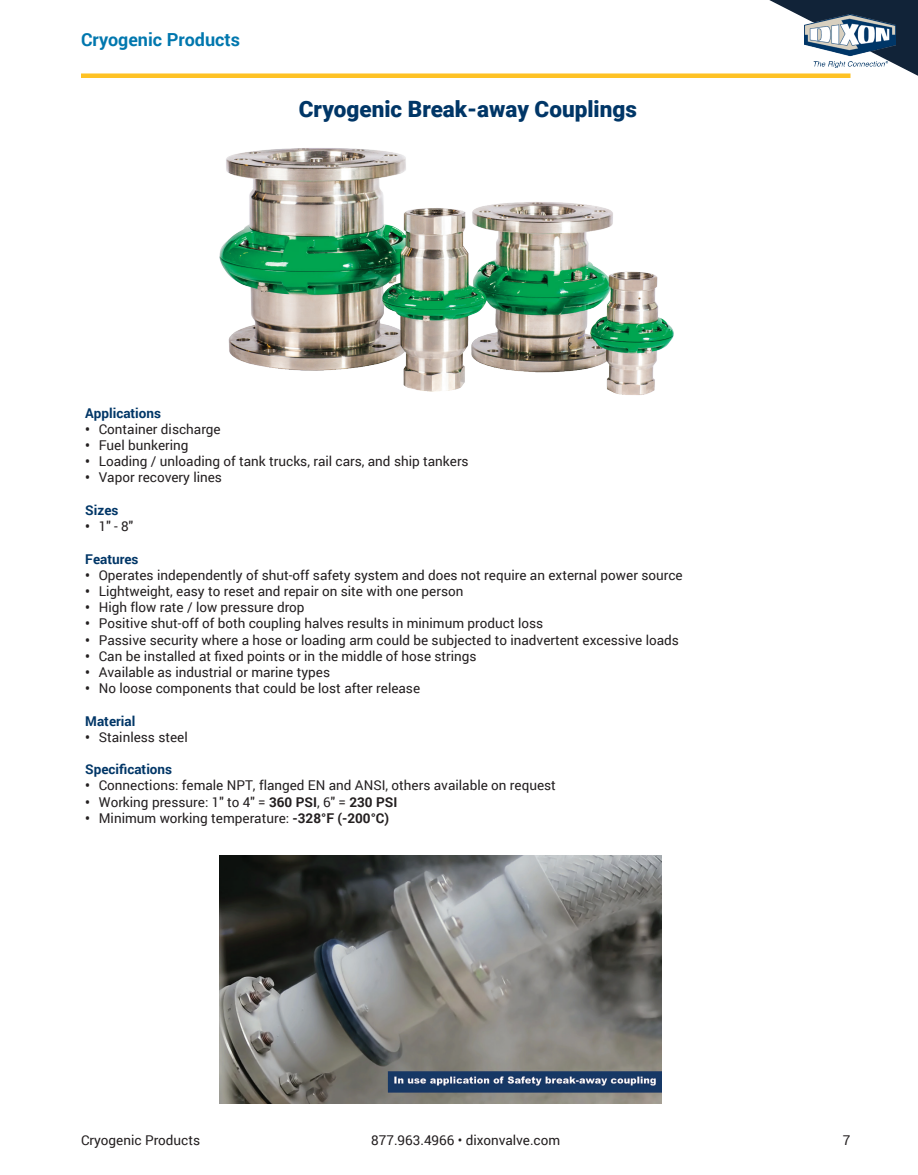
<style>
.page{position:relative;width:918px;height:1175px;background:#fff}
.page>*{position:absolute;margin:0;border:0;box-sizing:border-box;transform-origin:0 0}
.Section_heading{font:900 22.5px "Roboto";color:#003667}
.t1{font:700 18px "Roboto";color:#0077ae}
.text_-_left{font:13.5px "Roboto";color:#231f20}
.text_-_left-2{font:700 13.5px "Roboto";color:#003667}
.s1{font-weight:700}
</style>
<div class="page">
<svg style="left:771px;top:1px;width:146px;height:77px"></svg>
<div style="left:81px;top:73px;width:769px;height:5px;background:#fec224"></div>
<img style="left:805px;top:14px;width:90px;height:54px">
<img style="left:219px;top:148px;width:455px;height:247px">
<img style="left:220px;top:855px;width:441px;height:248px">
<h2 class="t1" style="left:81px;top:27px;width:161px">Cryogenic Products</h2>
<p class="Section_heading" style="left:299px;top:94px;width:340px">Cryogenic Break-away Couplings</p>
<p class="text_-_left-2" style="left:85px;top:403px;width:77px">Applications</p>
<p class="text_-_left" style="left:85px;top:419px;width:137px"><span class="s1">•</span> Container discharge</p>
<p class="text_-_left" style="left:85px;top:436px;width:105px"><span class="s1">•</span> Fuel bunkering</p>
<p class="text_-_left" style="left:85px;top:452px;width:385px"><span class="s1">•</span> Loading / unloading of tank trucks, rail cars, and ship tankers</p>
<p class="text_-_left" style="left:85px;top:468px;width:138px"><span class="s1">•</span> Vapor recovery lines</p>
<p class="text_-_left-2" style="left:85px;top:500px;width:35px">Sizes</p>
<p class="text_-_left" style="left:85px;top:517px;width:49px"><span class="s1">•</span> 1" - 8"</p>
<p class="text_-_left-2" style="left:85px;top:549px;width:55px">Features</p>
<p class="text_-_left" style="left:85px;top:565px;width:599px"><span class="s1">•</span> Operates independently of shut-off safety system and does not require an external power source</p>
<p class="text_-_left" style="left:85px;top:581px;width:380px"><span class="s1">•</span> Lightweight, easy to reset and repair on site with one person</p>
<p class="text_-_left" style="left:85px;top:598px;width:221px"><span class="s1">•</span> High flow rate / low pressure drop</p>
<p class="text_-_left" style="left:85px;top:614px;width:460px"><span class="s1">•</span> Positive shut-off of both coupling halves results in minimum product loss</p>
<p class="text_-_left" style="left:85px;top:630px;width:595px"><span class="s1">•</span> Passive security where a hose or loading arm could be subjected to inadvertent excessive loads</p>
<p class="text_-_left" style="left:85px;top:646px;width:393px"><span class="s1">•</span> Can be installed at fixed points or in the middle of hose strings</p>
<p class="text_-_left" style="left:85px;top:662px;width:246px"><span class="s1">•</span> Available as industrial or marine types</p>
<p class="text_-_left" style="left:85px;top:679px;width:336px"><span class="s1">•</span> No loose components that could be lost after release</p>
<p class="text_-_left-2" style="left:85px;top:711px;width:52px">Material</p>
<p class="text_-_left" style="left:85px;top:727px;width:104px"><span class="s1">•</span> Stainless steel</p>
<p class="text_-_left-2" style="left:85px;top:760px;width:88px">Specifications</p>
<p class="text_-_left" style="left:85px;top:776px;width:472px"><span class="s1">•</span> Connections: female NPT, flanged EN and ANSI, others available on request</p>
<p class="text_-_left" style="left:85px;top:792px;width:314px"><span class="s1">•</span> Working pressure: 1" to 4" = <span class="s1">360 PSI</span>, 6" = <span class="s1">230 PSI</span></p>
<p class="text_-_left" style="left:85px;top:808px;width:306px"><span class="s1">•</span> Minimum working temperature: <span class="s1">-328°F (-200°C)</span></p>
<p class="text_-_left" style="left:81px;top:1131px;width:121px">Cryogenic Products</p>
<p class="text_-_left" style="left:371px;top:1131px;width:191px">877.963.4966 • dixonvalve.com</p>
<p class="text_-_left" style="left:843px;top:1131px;width:9px">7</p>
</div>
